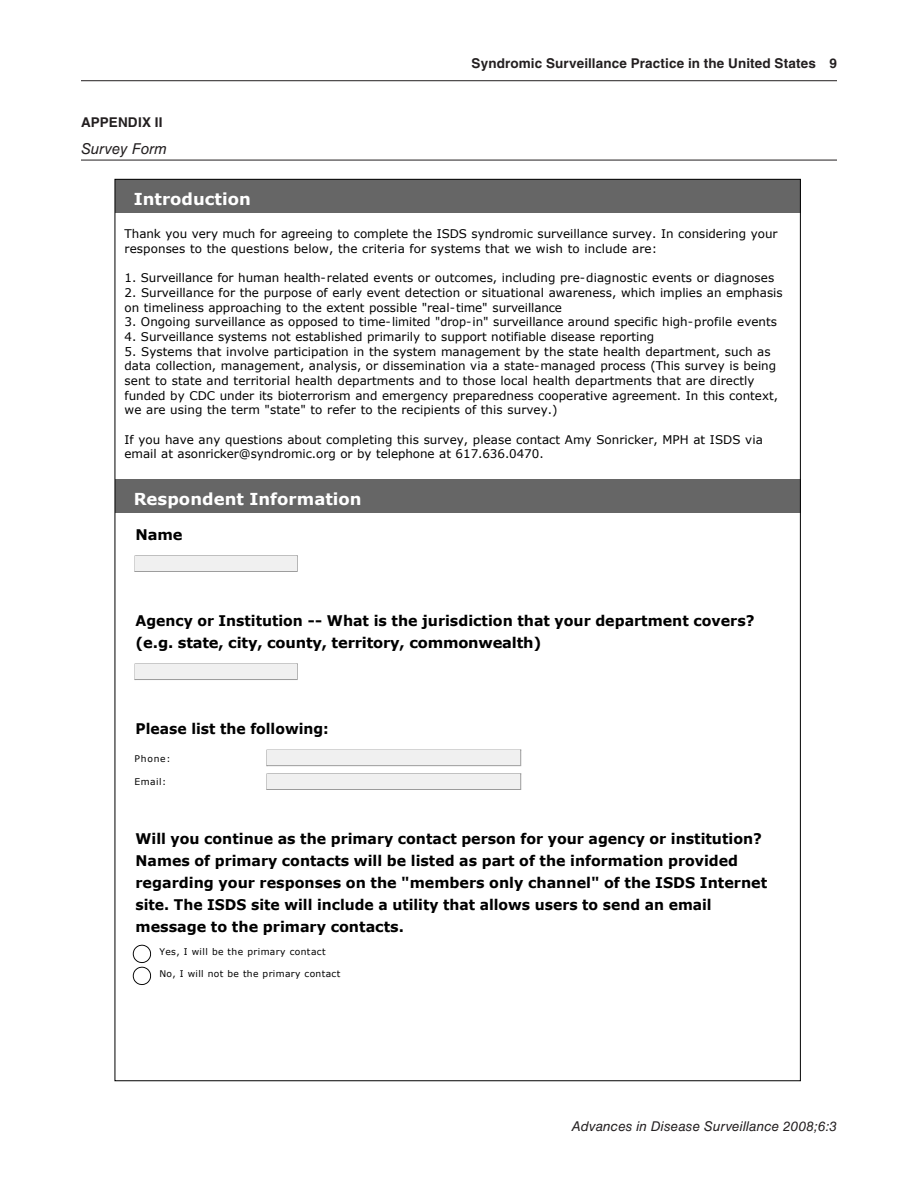
<style>
.page{position:relative;width:918px;height:1188px;background:#fff}
.page>*{position:absolute;margin:0;border:0;box-sizing:border-box;transform-origin:0 0}
.t1{font:700 16.5px "Verdana";color:#fff}
.t2{font:italic 15px "Helvetica LT Std";color:#231f20}
.t3{font:700 14.7px/22px "Verdana";color:#000}
.t4{font:700 14.7px/22px "Verdana";color:#000;scale:.96 1}
.t5{font:700 14.7px "Verdana";color:#000;scale:.95 1}
.t6{font:700 13.5px "Helvetica LT Std";letter-spacing:.01em;color:#231f20}
.t7{font:italic 13.5px "Helvetica LT Std";letter-spacing:.005em;color:#231f20}
.t8{font:11.85px/14.7px "Verdana";color:#000}
.t9{font:9.15px "Verdana";letter-spacing:.045em;color:#000}
</style>
<div class="page">
<hr style="left:81px;top:80px;width:756px;height:1px;background:#231f20">
<hr style="left:81px;top:160px;width:756px;height:1px;background:#231f20">
<div style="left:115px;top:179px;width:686px;height:34px;background:#666"></div>
<div style="left:115px;top:479px;width:686px;height:34px;background:#666"></div>
<hr style="left:136px;top:555px;width:161px;height:1px;background:#999">
<svg style="left:135px;top:556px;width:1px;height:15px"></svg>
<svg style="left:297px;top:556px;width:1px;height:15px"></svg>
<hr style="left:135px;top:571px;width:162px;height:1px;background:#999">
<div style="left:136px;top:556px;width:161px;height:15px;background:#f0f0f0"></div>
<svg style="left:135px;top:664px;width:1px;height:15px"></svg>
<svg style="left:297px;top:664px;width:1px;height:15px"></svg>
<hr style="left:135px;top:679px;width:162px;height:1px;background:#999">
<div style="left:136px;top:664px;width:161px;height:15px;background:#f0f0f0"></div>
<hr style="left:268px;top:750px;width:253px;height:1px;background:#999">
<svg style="left:520px;top:751px;width:1px;height:14px"></svg>
<hr style="left:267px;top:765px;width:254px;height:1px;background:#999">
<div style="left:267px;top:751px;width:253px;height:14px;background:#f0f0f0"></div>
<hr style="left:268px;top:773px;width:253px;height:1px;background:#999">
<svg style="left:520px;top:774px;width:1px;height:15px"></svg>
<hr style="left:267px;top:789px;width:254px;height:1px;background:#999">
<div style="left:267px;top:774px;width:253px;height:15px;background:#f0f0f0"></div>
<svg style="left:133px;top:945px;width:18px;height:40px"></svg>
<p class="t6" style="left:472px;top:55px;width:367px">Syndromic Surveillance Practice in the United States 9</p>
<p class="t6" style="left:81px;top:114px;width:83px">Appendix II</p>
<p class="t2" style="left:81px;top:140px;width:87px">Survey Form</p>
<h1 class="t1" style="left:134px;top:188px;width:119px">Introduction</h1>
<p class="t8" style="left:125px;top:226px;width:655px">Thank you very much for agreeing to complete the ISDS syndromic surveillance survey. In considering your responses to the questions below, the criteria for systems that we wish to include are:</p>
<p class="t8" style="left:125px;top:270px;width:651px">1. Surveillance for human health-related events or outcomes, including pre-diagnostic events or diagnoses</p>
<p class="t8" style="left:125px;top:285px;width:660px">2. Surveillance for the purpose of early event detection or situational awareness, which implies an emphasis on timeliness approaching to the extent possible "real-time" surveillance</p>
<p class="t8" style="left:125px;top:314px;width:654px">3. Ongoing surveillance as opposed to time-limited "drop-in" surveillance around specific high-profile events</p>
<p class="t8" style="left:125px;top:329px;width:531px">4. Surveillance systems not established primarily to support notifiable disease reporting</p>
<p class="t8" style="left:125px;top:344px;width:655px">5. Systems that involve participation in the system management by the state health department, such as data collection, management, analysis, or dissemination via a state-managed process (This survey is being sent to state and territorial health departments and to those local health departments that are directly funded by CDC under its bioterrorism and emergency preparedness cooperative agreement. In this context, we are using the term "state" to refer to the recipients of this survey.)</p>
<p class="t8" style="left:125px;top:432px;width:640px">If you have any questions about completing this survey, please contact Amy Sonricker, MPH at ISDS via email at asonricker@syndromic.org or by telephone at 617.636.0470.</p>
<h1 class="t1" style="left:134px;top:489px;width:229px">Respondent Information</h1>
<p class="t3" style="left:136px;top:523px;width:48px">Name</p>
<p class="t4" style="left:136px;top:609px;width:646px">Agency or Institution -- What is the jurisdiction that your department covers? (e.g. state, city, county, territory, commonwealth)</p>
<p class="t5" style="left:136px;top:719px;width:205px">Please list the following:</p>
<p class="t9" style="left:135px;top:752px;width:37px">Phone:</p>
<p class="t9" style="left:135px;top:776px;width:33px">Email:</p>
<p class="t3" style="left:136px;top:827px;width:633px">Will you continue as the primary contact person for your agency or institution?<br>Names of primary contacts will be listed as part of the information provided regarding your responses on the "members only channel" of the ISDS Internet site. The ISDS site will include a utility that allows users to send an email message to the primary contacts.</p>
<p class="t9" style="left:159px;top:946px;width:168px">Yes, I will be the primary contact</p>
<p class="t9" style="left:159px;top:968px;width:182px">No, I will not be the primary contact</p>
<p class="t7" style="left:572px;top:1118px;width:267px">Advances in Disease Surveillance 2008;6:3</p>
</div>
